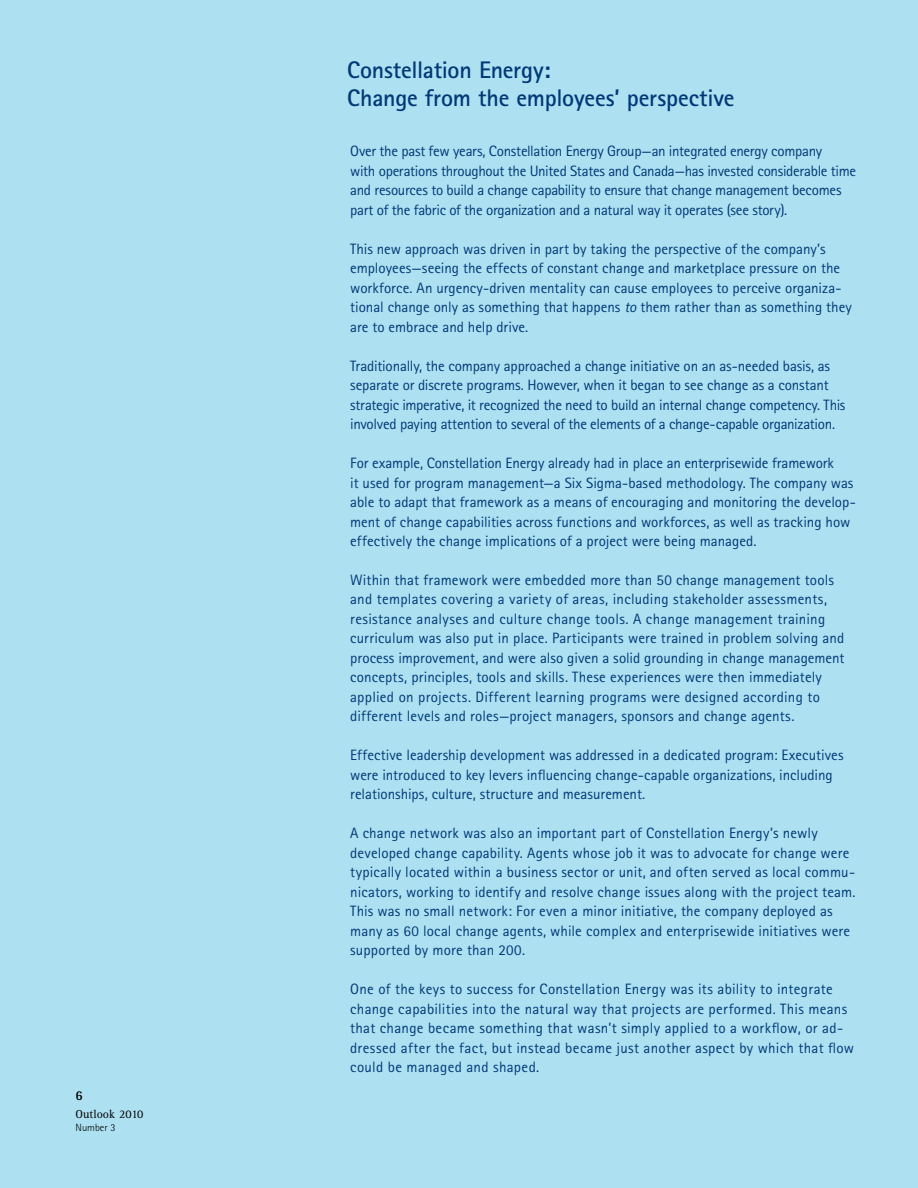
<style>
.page{position:relative;width:918px;height:1188px;background:#ade0f1}
.page>*{position:absolute;margin:0;border:0;box-sizing:border-box;transform-origin:0 0}
.t1{font:700 24px/28.5px "Agfa Rotis Sans Serif";letter-spacing:-.01em;color:#003976}
.t2{font:15px/19.5px "Agfa Rotis Sans Serif";letter-spacing:.005em;color:#003976}
.t3{font:15px/19.5px "Agfa Rotis Sans Serif";letter-spacing:-.015em;color:#003976}
.t4{font:15px/19.5px "Agfa Rotis Sans Serif";letter-spacing:-.02em;color:#003976}
.t5{font:700 13.5px "Agfa Rotis Semisans";color:#000}
.t6{font:12px "Agfa Rotis Serif";color:#000}
.t7{font:300 10.5px "Agfa Rotis Semisans";color:#000}
.s1{font-style:italic}
</style>
<div class="page">
<p class="t5" style="left:76px;top:1087px;width:9px">6</p>
<p class="t6" style="left:76px;top:1107px;width:69px">Outlook 2010</p>
<p class="t7" style="left:76px;top:1122px;width:42px">Number 3</p>
<h1 class="t1" style="left:347px;top:55px;width:389px">Constellation Energy:<br>Change from the employees’ perspective</h1>
<p class="t4" style="left:350px;top:141px;width:507px">Over the past few years, Constellation Energy Group—an integrated energy company<br>with operations throughout the United States and Canada—has invested considerable time and resources to build a change capability to ensure that change management becomes part of the fabric of the organization and a natural way it operates (see story).</p>
<p class="t2" style="left:350px;top:239px;width:503px">This new approach was driven in part by taking the perspective of the company’s employees—seeing the effects of constant change and marketplace pressure on the workforce. An urgency-driven mentality can cause employees to perceive organiza&shy;tional change only as something that happens <span class="s1">to</span> them rather than as something they are to embrace and help drive.</p>
<p class="t3" style="left:350px;top:356px;width:497px">Traditionally, the company approached a change initiative on an as-needed basis, as separate or discrete programs. However, when it began to see change as a constant strategic imperative, it recognized the need to build an internal change competency. This involved paying attention to several of the elements of a change-capable organization.</p>
<p class="t2" style="left:350px;top:453px;width:507px">For example, Constellation Energy already had in place an enterprisewide framework<br>it used for program management—a Six Sigma-based methodology. The company was able to adapt that framework as a means of encouraging and monitoring the develop&shy;ment of change capabilities across functions and workforces, as well as tracking how effectively the change implications of a project were being managed.</p>
<p class="t2" style="left:350px;top:570px;width:496px">Within that framework were embedded more than 50 change management tools and templates covering a variety of areas, including stakeholder assessments, resistance analyses and culture change tools. A change management training curriculum was also put in place. Participants were trained in problem solving and process improvement, and were also given a solid grounding in change management concepts, principles, tools and skills. These experiences were then immediately applied on projects. Different learning programs were designed according to different levels and roles—project managers, sponsors and change agents.</p>
<p class="t2" style="left:350px;top:746px;width:495px">Effective leadership development was addressed in a dedicated program: Executives were introduced to key levers influencing change-capable organizations, including relationships, culture, structure and measurement.</p>
<p class="t2" style="left:350px;top:824px;width:507px">A change network was also an important part of Constellation Energy’s newly developed change capability. Agents whose job it was to advocate for change were typically located within a business sector or unit, and often served as local commu&shy;nicators, working to identify and resolve change issues along with the project team.<br>This was no small network: For even a minor initiative, the company deployed as many as 60 local change agents, while complex and enterprisewide initiatives were supported by more than 200.</p>
<p class="t2" style="left:350px;top:980px;width:506px">One of the keys to success for Constellation Energy was its ability to integrate change capabilities into the natural way that projects are performed. This means that change became something that wasn’t simply applied to a workflow, or ad&shy;dressed after the fact, but instead became just another aspect by which that flow could be managed and shaped.</p>
</div>
